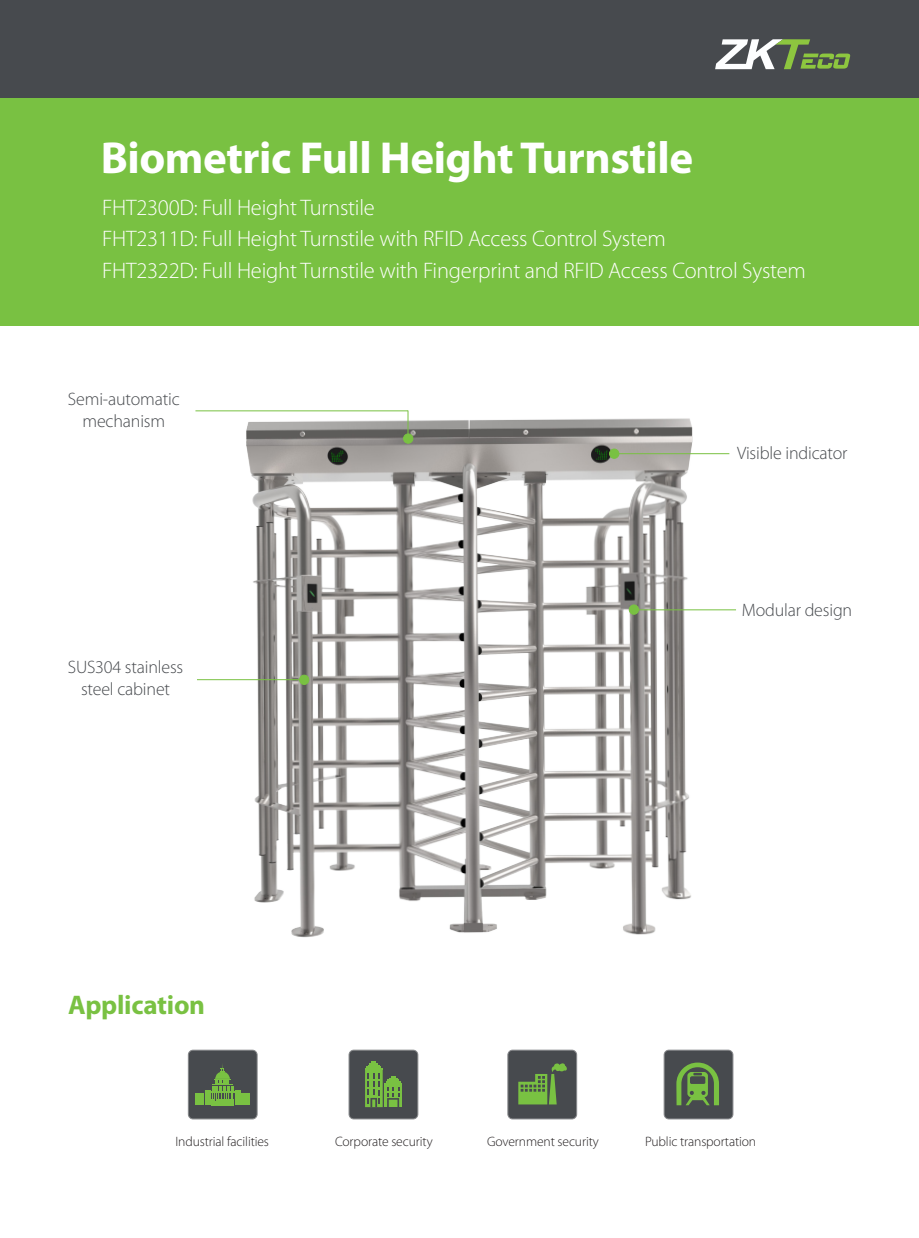
<style>
.page{position:relative;width:919px;height:1238px;background:#fff}
.page>*{position:absolute;margin:0;border:0;box-sizing:border-box;transform-origin:0 0}
.FB_introduction{font:700 45px "Myriad Pro";letter-spacing:-.01em;color:#fff}
.headlines_SPEC{font:700 27px "Myriad Pro";letter-spacing:-.01em;color:#79c142}
.Headline{font:300 22.5px "Myriad Pro";letter-spacing:-.01em;color:#fff}
.FB_introduction-2{font:300 18px/21.6px "Myriad Pro";letter-spacing:-.01em;color:#474a4e;text-align:center}
.FB_introduction-3{font:300 13.65px "Myriad Pro";letter-spacing:-.01em;color:#231f20}
</style>
<div class="page">
<div style="left:0;top:0;width:918px;height:98px;background:#474a4e"></div>
<div style="left:0;top:98px;width:918px;height:228px;background:#79c142"></div>
<svg style="left:715px;top:39px;width:135px;height:30px"></svg>
<img style="left:197px;top:410px;width:539px;height:528px">
<div style="left:188px;top:1050px;width:69px;height:68px;background:#474a4e;border-radius:5px"></div>
<div style="left:188px;top:1049px;width:69px;height:70px;border:1px solid #86888a;border-radius:5px"></div>
<div style="left:196px;top:1093px;width:8px;height:11px;background:#79c142"></div>
<div style="left:205px;top:1090px;width:5px;height:14px;background:#79c142"></div>
<div style="left:241px;top:1092px;width:8px;height:12px;background:#79c142"></div>
<div style="left:235px;top:1090px;width:5px;height:14px;background:#79c142"></div>
<hr style="left:211px;top:1101px;width:23px;height:4px;background:#79c142">
<svg style="left:211px;top:1064px;width:23px;height:37px"></svg>
<div style="left:508px;top:1050px;width:68px;height:68px;background:#474a4e;border-radius:5px"></div>
<div style="left:507px;top:1049px;width:70px;height:70px;border:1px solid #87888b;border-radius:5px"></div>
<svg style="left:518px;top:1063px;width:49px;height:41px"></svg>
<div style="left:664px;top:1050px;width:68px;height:68px;background:#474a4e;border-radius:5px"></div>
<div style="left:663px;top:1049px;width:70px;height:70px;border:1px solid #87888b;border-radius:5px"></div>
<svg style="left:676px;top:1062px;width:43px;height:43px"></svg>
<div style="left:349px;top:1050px;width:69px;height:68px;background:#474a4e;border-radius:5px"></div>
<div style="left:349px;top:1049px;width:69px;height:70px;border:1px solid #86888a;border-radius:5px"></div>
<svg style="left:365px;top:1061px;width:37px;height:46px"></svg>
<hr style="left:613px;top:453px;width:116px;height:1px;background:#79c142">
<hr style="left:636px;top:609px;width:100px;height:1px;background:#79c142">
<hr style="left:197px;top:679px;width:107px;height:1px;background:#79c142">
<hr style="left:195px;top:410px;width:213px;height:1px;background:#79c142">
<svg style="left:407px;top:410px;width:1px;height:23px"></svg>
<div style="left:609px;top:449px;width:9px;height:9px;background:#79c142;border-radius:50%"></div>
<div style="left:609px;top:449px;width:10px;height:9px;border:1px solid #79c142;border-radius:50%"></div>
<div style="left:629px;top:605px;width:9px;height:9px;background:#79c142;border-radius:50%"></div>
<div style="left:629px;top:604px;width:9px;height:10px;border:1px solid #79c142;border-radius:50%"></div>
<div style="left:299px;top:675px;width:10px;height:9px;background:#79c142;border-radius:50%"></div>
<div style="left:299px;top:675px;width:10px;height:9px;border:1px solid #79c142;border-radius:50%"></div>
<div style="left:403px;top:434px;width:10px;height:9px;background:#79c142;border-radius:50%"></div>
<div style="left:403px;top:433px;width:10px;height:10px;border:1px solid #79c142;border-radius:50%"></div>
<p class="FB_introduction" style="left:101px;top:128px;width:593px">Biometric Full Height Turnstile</p>
<p class="Headline" style="left:102px;top:194px;width:274px">FHT2300D: Full Height Turnstile</p>
<p class="Headline" style="left:102px;top:225px;width:565px">FHT2311D: Full Height Turnstile with RFID Access Control System</p>
<p class="Headline" style="left:102px;top:257px;width:705px">FHT2322D: Full Height Turnstile with Fingerprint and RFID Access Control System</p>
<p class="FB_introduction-2" style="left:68px;top:388px;width:113px">Semi-automatic mechanism</p>
<p class="FB_introduction-2" style="left:68px;top:656px;width:117px">SUS304 stainless steel cabinet</p>
<p class="headlines_SPEC" style="left:68px;top:987px;width:138px">Application</p>
<p class="FB_introduction-2" style="left:737px;top:441px;width:112px">Visible indicator</p>
<p class="FB_introduction-2" style="left:741px;top:599px;width:112px">Modular design</p>
<p class="FB_introduction-3" style="left:175px;top:1132px;width:95px">Industrial facilities</p>
<p class="FB_introduction-3" style="left:335px;top:1132px;width:99px">Corporate security</p>
<p class="FB_introduction-3" style="left:487px;top:1132px;width:113px">Government security</p>
<p class="FB_introduction-3" style="left:645px;top:1133px;width:113px">Public transportation</p>
</div>
